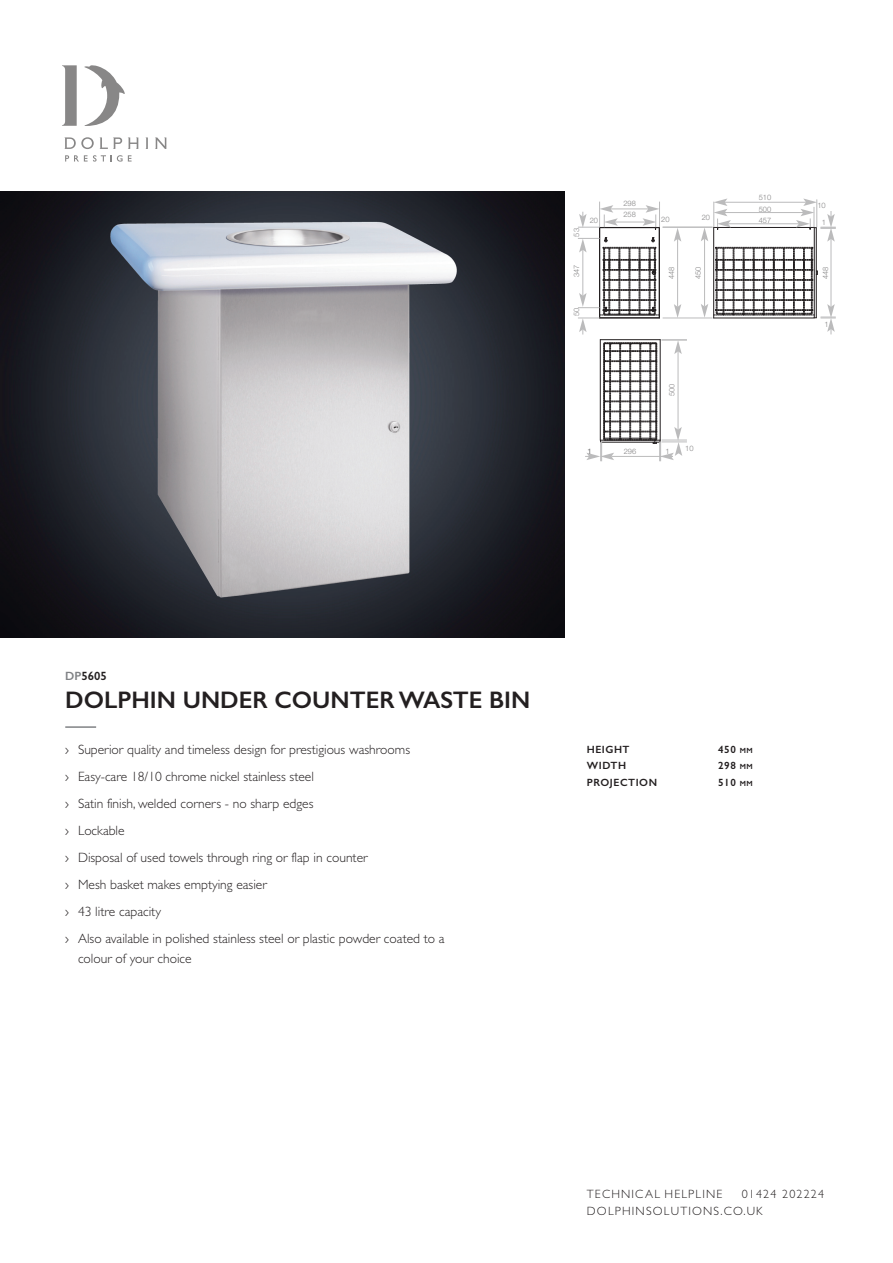
<style>
.page{position:relative;width:893px;height:1263px;background:#fff}
.page>*{position:absolute;margin:0;border:0;box-sizing:border-box;transform-origin:0 0}
.t1{font:600 24px "Gill Sans";color:#231f20}
.t2{font:300 13.5px/27px "Gill Sans";color:#231f20}
.t3{font:300 12px/16.5px "Gill Sans";letter-spacing:.1em;color:#231f20}
.t4{font:600 12px "Gill Sans";color:#231f20}
.t5{font:600 10.5px "Gill Sans";letter-spacing:.05em;color:#231f20}
.t6{font:300 7.5px/11.4px "Helvetica Neue";color:#838283;text-align:justify}
.s1{color:#808285}
.s2{font-size:7.5px}
</style>
<div class="page">
<img style="left:0;top:191px;width:564px;height:447px">
<svg style="left:65px;top:155px;width:67px;height:7px"></svg>
<svg style="left:64px;top:137px;width:58px;height:12px"></svg>
<svg style="left:128px;top:137px;width:10px;height:12px"></svg>
<svg style="left:145px;top:137px;width:3px;height:12px"></svg>
<svg style="left:155px;top:137px;width:11px;height:12px"></svg>
<svg style="left:62px;top:65px;width:63px;height:61px"></svg>
<hr style="left:65px;top:726px;width:31px;height:2px;background:#808285">
<hr style="left:663px;top:318px;width:49px;height:1px;background:#bbbbbc">
<hr style="left:663px;top:227px;width:49px;height:1px;background:#bbbbbc">
<svg style="left:578px;top:202px;width:109px;height:259px"></svg>
<svg style="left:701px;top:199px;width:135px;height:135px"></svg>
<p class="t6" style="left:572px;top:237px;width:10px;rotate:-90deg">53</p>
<p class="t6" style="left:590px;top:215px;width:10px">20</p>
<p class="t6" style="left:572px;top:277px;width:14px;rotate:-90deg">347</p>
<p class="t6" style="left:572px;top:316px;width:10px;rotate:-90deg">50</p>
<p class="t6" style="left:587px;top:446px;width:6px">1</p>
<p class="t6" style="left:623px;top:198px;width:14px">298<br>258</p>
<p class="t6" style="left:661px;top:215px;width:10px">20</p>
<p class="t6" style="left:702px;top:212px;width:10px">20</p>
<p class="t6" style="left:759px;top:192px;width:14px">510<br>500<br>457</p>
<p class="t6" style="left:817px;top:201px;width:10px">10</p>
<p class="t6" style="left:822px;top:217px;width:6px">1</p>
<p class="t6" style="left:666px;top:279px;width:14px;rotate:-90deg">448</p>
<p class="t6" style="left:693px;top:279px;width:14px;rotate:-90deg">450</p>
<p class="t6" style="left:820px;top:279px;width:14px;rotate:-90deg">448</p>
<p class="t6" style="left:667px;top:396px;width:14px;rotate:-90deg">500</p>
<p class="t6" style="left:824px;top:320px;width:6px">1</p>
<p class="t6" style="left:624px;top:446px;width:14px">296</p>
<p class="t6" style="left:665px;top:446px;width:6px">1</p>
<p class="t6" style="left:685px;top:444px;width:10px">10</p>
<p class="t4" style="left:65px;top:668px;width:43px"><span class="s1">DP</span>5605</p>
<h1 class="t1" style="left:65px;top:686px;width:467px">DOLPHIN UNDER COUNTER WASTE BIN</h1>
<p class="t2" style="left:65px;top:738px;width:381px">› Superior quality and timeless design for prestigious washrooms<br>› Easy-care 18/10 chrome nickel stainless steel<br>› Satin finish, welded corners - no sharp edges<br>› Lockable<br>› Disposal of used towels through ring or flap in counter<br>› Mesh basket makes emptying easier<br>› 43 litre capacity<br>› Also available in polished stainless steel or plastic powder coated to a</p>
<p class="t2" style="left:78px;top:946px;width:115px">colour of your choice</p>
<p class="t5" style="left:587px;top:743px;width:44px">HEIGHT</p>
<p class="t5" style="left:718px;top:743px;width:36px">450 <span class="s2">MM</span></p>
<p class="t5" style="left:587px;top:760px;width:41px">WIDTH</p>
<p class="t5" style="left:718px;top:760px;width:36px">298 <span class="s2">MM</span></p>
<p class="t5" style="left:587px;top:776px;width:72px">PROJECTION</p>
<p class="t5" style="left:718px;top:776px;width:36px">510 <span class="s2">MM</span></p>
<p class="t3" style="left:587px;top:1187px;width:137px">TECHNICAL HELPLINE</p>
<p class="t3" style="left:587px;top:1187px;width:239px;text-indent:155px">01424 202224<br>DOLPHINSOLUTIONS.CO.UK</p>
</div>
